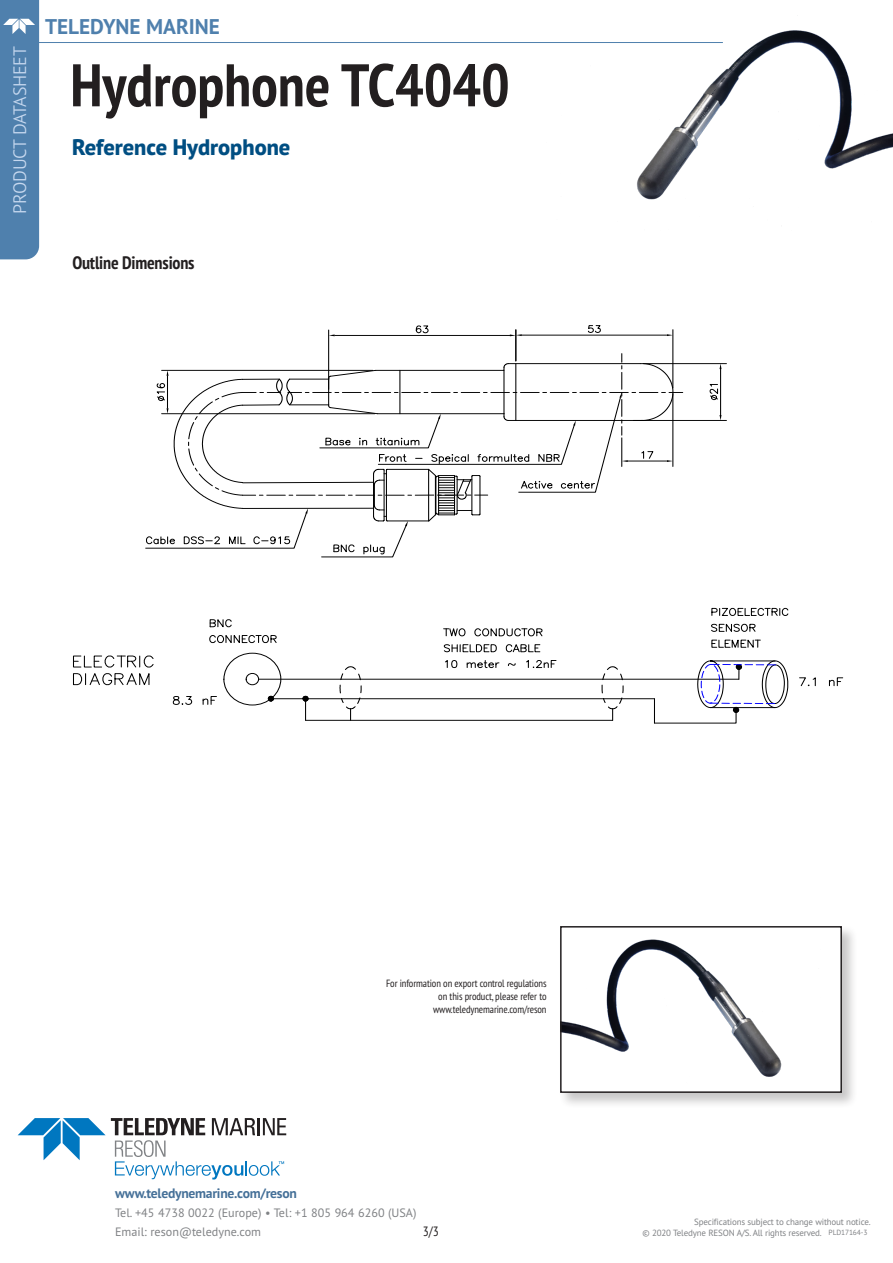
<style>
.page{position:relative;width:893px;height:1263px;background:#fff}
.page>*{position:absolute;margin:0;border:0;box-sizing:border-box;transform-origin:0 0}
.t1{font:700 condensed 60px "PT Sans Pro";color:#231f20}
.front_product_name{font:800 22.5px "PT Sans Pro";color:#004e82}
.t2{font:700 21.3px "PT Sans Pro";color:#4f80ad}
.body_text{font:700 condensed 18px "PT Sans Pro";letter-spacing:-.01em;color:#231f20}
.t3{font:300 18px "PT Sans Pro";letter-spacing:-.01em;color:#c6d8ef}
.t4{font:700 13.65px "PT Sans Pro";letter-spacing:-.02em;color:#457098}
.Sidetal{font:condensed 13.5px "PT Sans Pro";color:#231f20}
.t5{font:12.15px/18.9px "PT Sans Pro";color:#808285}
.notes{font:condensed 10.5px/12.6px "PT Sans Pro";letter-spacing:-.01em;color:#231f20;text-align:right}
.t6{font:9px/10.5px "PT Sans Pro";letter-spacing:-.02em;color:#808285;text-align:right}
.copyright{font:7.5px "PT Sans Pro";letter-spacing:-.02em;color:#808285}
.s1{color:#fff}
</style>
<div class="page">
<hr style="left:0;top:42px;width:723px;height:1px;background:#4f80ad">
<div style="left:0;top:0;width:39px;height:259px;background:#4f80ad"></div>
<svg style="left:18px;top:1118px;width:268px;height:61px"></svg>
<svg style="left:73px;top:655px;width:81px;height:31px"></svg>
<svg style="left:209px;top:619px;width:68px;height:25px"></svg>
<svg style="left:445px;top:660px;width:13px;height:8px"></svg>
<svg style="left:466px;top:660px;width:34px;height:8px"></svg>
<svg style="left:508px;top:663px;width:8px;height:3px"></svg>
<svg style="left:526px;top:660px;width:31px;height:8px"></svg>
<svg style="left:443px;top:628px;width:100px;height:24px"></svg>
<svg style="left:799px;top:677px;width:17px;height:9px"></svg>
<svg style="left:828px;top:677px;width:15px;height:9px"></svg>
<svg style="left:711px;top:623px;width:49px;height:25px"></svg>
<svg style="left:711px;top:608px;width:78px;height:8px"></svg>
<svg style="left:268px;top:695px;width:7px;height:7px"></svg>
<svg style="left:302px;top:695px;width:7px;height:25px"></svg>
<div style="left:246px;top:673px;width:13px;height:12px;border:1px solid #000;border-radius:50%"></div>
<svg style="left:339px;top:666px;width:23px;height:54px"></svg>
<hr style="left:306px;top:720px;width:307px;height:1px;background:#000">
<svg style="left:601px;top:666px;width:23px;height:54px"></svg>
<div style="left:224px;top:653px;width:57px;height:52px;border:1px solid #000;border-radius:50%"></div>
<hr style="left:271px;top:698px;width:383px;height:1px;background:#000">
<hr style="left:259px;top:679px;width:480px;height:1px;background:#000">
<svg style="left:173px;top:696px;width:20px;height:9px"></svg>
<svg style="left:202px;top:696px;width:15px;height:9px"></svg>
<svg style="left:654px;top:660px;width:134px;height:64px"></svg>
<hr style="left:643px;top:363px;width:83px;height:1px;background:#000">
<hr style="left:641px;top:420px;width:85px;height:1px;background:#000">
<hr style="left:720px;top:369px;width:1px;height:46px;background:#000">
<svg style="left:709px;top:384px;width:9px;height:16px"></svg>
<hr style="left:673px;top:330px;width:1px;height:58px;background:#000">
<hr style="left:522px;top:335px;width:145px;height:1px;background:#000">
<svg style="left:667px;top:334px;width:6px;height:2px"></svg>
<svg style="left:588px;top:325px;width:13px;height:8px"></svg>
<hr style="left:516px;top:330px;width:1px;height:31px;background:#000">
<hr style="left:328px;top:330px;width:1px;height:59px;background:#000">
<hr style="left:335px;top:335px;width:175px;height:1px;background:#000">
<svg style="left:510px;top:334px;width:12px;height:2px"></svg>
<svg style="left:416px;top:325px;width:13px;height:8px"></svg>
<svg style="left:145px;top:354px;width:538px;height:204px"></svg>
<div style="left:559px;top:925px;width:299px;height:184px;background:#231f20;opacity:.25"></div>
<img style="left:563px;top:929px;width:276px;height:161px">
<div style="left:560px;top:926px;width:282px;height:167px;border:2px solid #231f20"></div>
<img style="left:637px;top:30px;width:256px;height:170px">
<h3 class="t3" style="left:8px;top:214px;width:169px;rotate:-90deg">PRODUCT DATASHEET</h3>
<h3 class="t2" style="left:45px;top:13px;width:177px">TELEDYNE MARINE</h3>
<p class="t1" style="left:70px;top:46px;width:441px">Hydrophone TC4040</p>
<p class="front_product_name" style="left:72px;top:132px;width:220px">Reference Hydrophone</p>
<p class="body_text" style="left:72px;top:251px;width:124px">Outline Dimensions</p>
<p class="notes" style="left:386px;top:977px;width:162px">For information on export control regulations on this product, please refer to</p>
<p class="notes" style="left:433px;top:1002px;width:115px">www.teledynemarine.com/reson</p>
<h3 class="t4" style="left:115px;top:1184px;width:183px">www.teledynemarine.com/reson</h3>
<p class="t5" style="left:115px;top:1203px;width:303px">Tel. +45 4738 0022 (Europe) • Tel: +1 805 964 6260 (USA)<br>Email: reson@teledyne.com</p>
<p class="t6" style="left:643px;top:1217px;width:230px">Specifications subject to change without notice.<br>© 2020 Teledyne RESON A/S. All rights reserved. <span class="s1">PLD15535-8</span></p>
<p class="Sidetal" style="left:423px;top:1222px;width:17px">3/3</p>
<p class="copyright" style="left:829px;top:1228px;width:40px">PLD17164-3</p>
</div>
